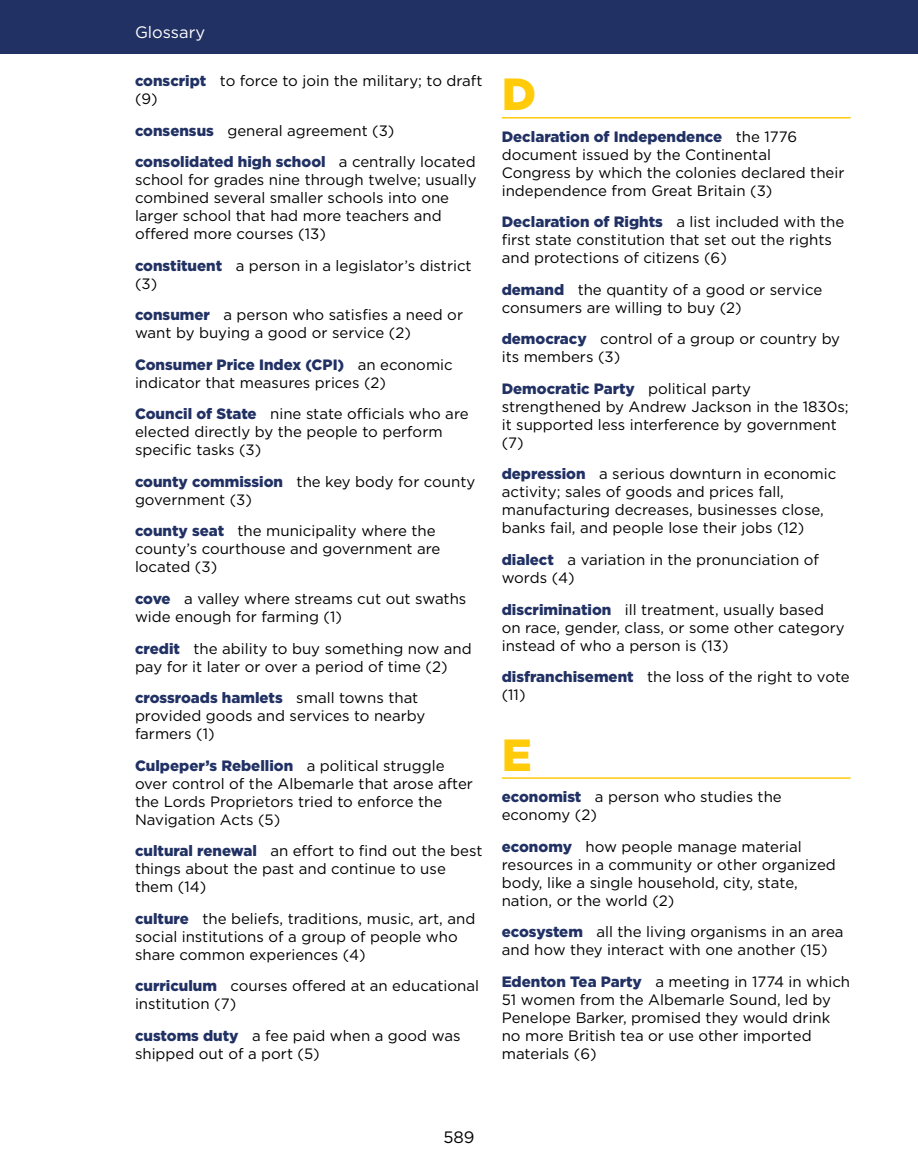
<style>
.page{position:relative;width:918px;height:1175px;background:#fff}
.page>*{position:absolute;margin:0;border:0;box-sizing:border-box;transform-origin:0 0}
.t1{font:900 45px "Gotham";color:#ffcb0a}
.t2{font:16.5px "Gotham";color:#fff}
.t3{font:16.5px "Gotham";color:#000}
.t4{font:15px/18px "Gotham";color:#000}
.s1{font-weight:900;color:#213164}
</style>
<div class="page">
<hr style="left:502px;top:117px;width:348px;height:1px;background:#ffcb0a">
<hr style="left:502px;top:777px;width:348px;height:1px;background:#ffcb0a">
<div style="left:0;top:0;width:918px;height:54px;background:#213164"></div>
<p class="t2" style="left:135px;top:22px;width:72px">Glossary</p>
<p class="t4" style="left:135px;top:72px;width:349px"><span class="s1">conscript</span> to force to join the military; to draft (9)</p>
<p class="t4" style="left:135px;top:114px;width:342px;line-height:31.5px"><span class="s1">consensus</span> general agreement (3) <span class="s1">consolidated high school</span> a centrally located</p>
<p class="t4" style="left:135px;top:171px;width:343px">school for grades nine through twelve; usually combined several smaller schools into one larger school that had more teachers and offered more courses (13)</p>
<p class="t4" style="left:135px;top:256px;width:338px"><span class="s1">constituent</span> a person in a legislator’s district (3)</p>
<p class="t4" style="left:135px;top:306px;width:330px"><span class="s1">consumer</span> a person who satisfies a need or want by buying a good or service (2)</p>
<p class="t4" style="left:135px;top:355px;width:319px"><span class="s1">Consumer Price Index (CPI)</span> an economic indicator that measures prices (2)</p>
<p class="t4" style="left:135px;top:405px;width:335px"><span class="s1">Council of State</span> nine state officials who are elected directly by the people to perform specific tasks (3)</p>
<p class="t4" style="left:135px;top:472px;width:342px"><span class="s1">county commission</span> the key body for county government (3)</p>
<p class="t4" style="left:135px;top:522px;width:307px"><span class="s1">county seat</span> the municipality where the county’s courthouse and government are located (3)</p>
<p class="t4" style="left:135px;top:589px;width:333px"><span class="s1">cove</span> a valley where streams cut out swaths wide enough for farming (1)</p>
<p class="t4" style="left:135px;top:639px;width:338px"><span class="s1">credit</span> the ability to buy something now and pay for it later or over a period of time (2)</p>
<p class="t4" style="left:135px;top:688px;width:292px"><span class="s1">crossroads hamlets</span> small towns that provided goods and services to nearby farmers (1)</p>
<p class="t4" style="left:135px;top:756px;width:340px"><span class="s1">Culpeper’s Rebellion</span> a political struggle over control of the Albemarle that arose after the Lords Proprietors tried to enforce the Navigation Acts (5)</p>
<p class="t4" style="left:135px;top:841px;width:349px"><span class="s1">cultural renewal</span> an effort to find out the best things about the past and continue to use them (14)</p>
<p class="t4" style="left:135px;top:909px;width:342px"><span class="s1">culture</span> the beliefs, traditions, music, art, and social institutions of a group of people who share common experiences (4)</p>
<p class="t4" style="left:135px;top:976px;width:346px"><span class="s1">curriculum</span> courses offered at an educational institution (7)</p>
<p class="t4" style="left:135px;top:1026px;width:327px"><span class="s1">customs duty</span> a fee paid when a good was shipped out of a port (5)</p>
<h1 class="t1" style="left:502px;top:63px;width:36px">D</h1>
<p class="t4" style="left:502px;top:127px;width:344px"><span class="s1">Declaration of Independence</span> the 1776 document issued by the Continental<br>Congress by which the colonies declared their independence from Great Britain (3)</p>
<p class="t4" style="left:502px;top:213px;width:344px"><span class="s1">Declaration of Rights</span> a list included with the first state constitution that set out the rights and protections of citizens (6)</p>
<p class="t4" style="left:502px;top:280px;width:322px"><span class="s1">demand</span> the quantity of a good or service consumers are willing to buy (2)</p>
<p class="t4" style="left:502px;top:330px;width:340px"><span class="s1">democracy</span> control of a group or country by its members (3)</p>
<p class="t4" style="left:502px;top:379px;width:349px"><span class="s1">Democratic Party</span> political party strengthened by Andrew Jackson in the 1830s; it supported less interference by government (7)</p>
<p class="t4" style="left:502px;top:465px;width:336px"><span class="s1">depression</span> a serious downturn in economic activity; sales of goods and prices fall, manufacturing decreases, businesses close, banks fail, and people lose their jobs (12)</p>
<p class="t4" style="left:502px;top:550px;width:319px"><span class="s1">dialect</span> a variation in the pronunciation of words (4)</p>
<p class="t4" style="left:502px;top:600px;width:345px"><span class="s1">discrimination</span> ill treatment, usually based on race, gender, class, or some other category instead of who a person is (13)</p>
<p class="t4" style="left:502px;top:667px;width:349px"><span class="s1">disfranchisement</span> the loss of the right to vote (11)</p>
<h1 class="t1" style="left:502px;top:723px;width:32px">E</h1>
<p class="t4" style="left:502px;top:787px;width:282px"><span class="s1">economist</span> a person who studies the economy (2)</p>
<p class="t4" style="left:502px;top:837px;width:336px"><span class="s1">economy</span> how people manage material resources in a community or other organized body, like a single household, city, state, nation, or the world (2)</p>
<p class="t4" style="left:502px;top:922px;width:343px"><span class="s1">ecosystem</span> all the living organisms in an area and how they interact with one another (15)</p>
<p class="t4" style="left:502px;top:972px;width:350px"><span class="s1">Edenton Tea Party</span> a meeting in 1774 in which 51 women from the Albemarle Sound, led by Penelope Barker, promised they would drink no more British tea or use other imported materials (6)</p>
<p class="t3" style="left:443px;top:1126px;width:33px">589</p>
</div>
